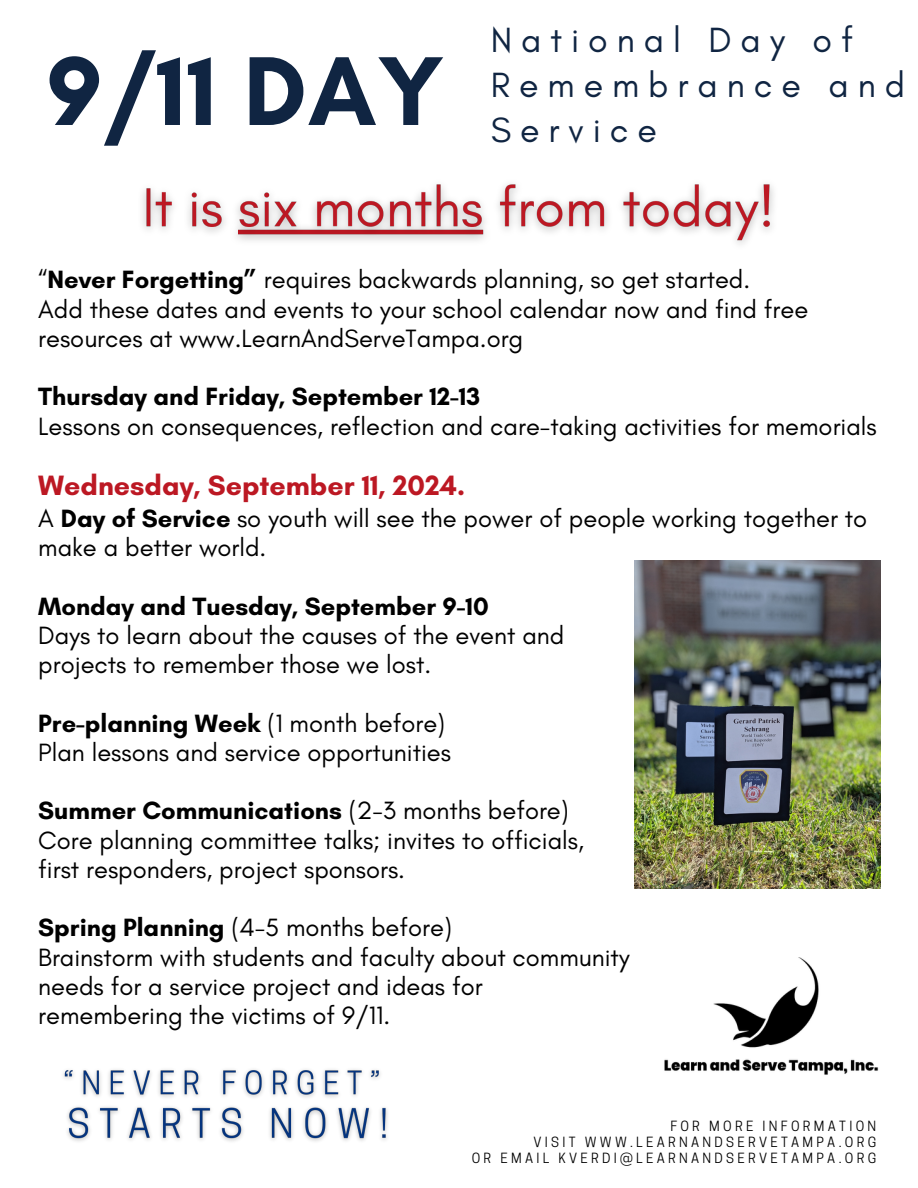
<style>
.page{position:relative;width:918px;height:1188px;background:#fff}
.page>*{position:absolute;margin:0;border:0;box-sizing:border-box;transform-origin:0 0}
.t1{font:700 99.6px "Glacial Indifference";color:#102542}
.t2{font:35.7px/45px "Glacial Indifference";letter-spacing:.25em;color:#102542}
.t3{font:700 28.5px "Glacial Indifference";color:#bc1823}
.t4{font:25.5px/29.2px "Glacial Indifference";color:#000}
.t5{font:13.2px "Cooper Hewitt";letter-spacing:.25em;color:#000}
.s1{font-weight:700}
</style>
<div class="page">
<img style="left:664px;top:958px;width:215px;height:117px">
<img style="left:634px;top:560px;width:246px;height:329px">
<img style="left:142px;top:184px;width:632px;height:60px">
<img style="left:63px;top:1069px;width:325px;height:73px">
<h5 class="t1" style="left:46px;top:30px;width:399px">9/11 DAY</h5>
<h5 class="t2" style="left:491px;top:17px;width:416px">National Day of<br>Remembrance and<br>Service</h5>
<h5 class="t4" style="left:38px;top:265px;width:772px">“<span class="s1">Never Forgetting”</span> requires backwards planning, so get started.<br>Add these dates and events to your school calendar now and find free resources at www.LearnAndServeTampa.org</h5>
<h5 class="t4" style="left:38px;top:382px;width:840px"><span class="s1">Thursday and Friday, September 12-13<br></span>Lessons on consequences, reflection and care-taking activities for memorials</h5>
<p class="t3" style="left:38px;top:468px;width:428px">Wednesday, September 11, 2024.</p>
<p class="t4" style="left:38px;top:503px;width:830px">A <span class="s1">Day of Service</span> so youth will see the power of people working together to make a better world.</p>
<p class="t4" style="left:38px;top:591px;width:528px"><span class="s1">Monday and Tuesday, September 9-10<br></span>Days to learn about the causes of the event and projects to remember those we lost.</p>
<p class="t4" style="left:38px;top:708px;width:414px"><span class="s1">Pre-planning Week</span> (1 month before)<br>Plan lessons and service opportunities</p>
<p class="t4" style="left:38px;top:796px;width:547px"><span class="s1">Summer Communications</span> (2-3 months before)<br>Core planning committee talks; invites to officials, first responders, project sponsors.</p>
<p class="t4" style="left:38px;top:913px;width:593px"><span class="s1">Spring Planning</span> (4-5 months before)<br>Brainstorm with students and faculty about community needs for a service project and ideas for remembering the victims of 9/11.</p>
<h1 class="t5" style="left:670px;top:1121px;width:207px">FOR MORE INFORMATION</h1>
<h3 class="t5" style="left:533px;top:1137px;width:344px">VISIT WWW.LEARNANDSERVETAMPA.ORG</h3>
<h5 class="t5" style="left:472px;top:1153px;width:406px">OR EMAIL KVERDI@LEARNANDSERVETAMPA.ORG</h5>
</div>
